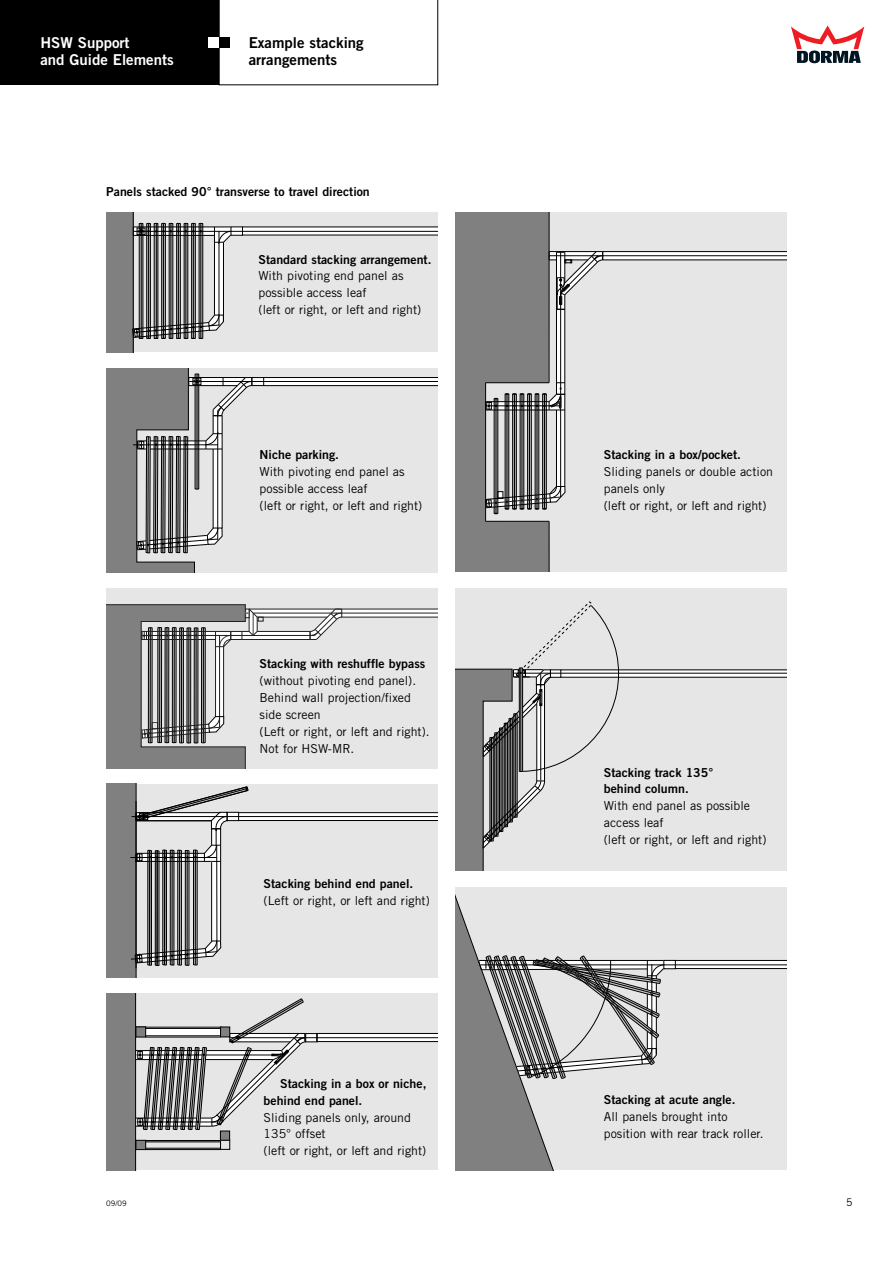
<style>
.page{position:relative;width:893px;height:1263px;background:#fff}
.page>*{position:absolute;margin:0;border:0;box-sizing:border-box;transform-origin:0 0}
.t1{font:15px/16.8px "Trade Gothic Bold Two";color:#000}
.t2{font:15px/16.8px "Trade Gothic Bold Two";color:#fff}
.t3{font:12.3px/17px "Trade Gothic";color:#000}
.t4{font:12.3px/17px "Trade Gothic Bold Two";color:#000}
.t5{font:10.5px "Trade Gothic";color:#000}
.t6{font:7.5px "Trade Gothic";color:#000}
</style>
<div class="page">
<svg style="left:106px;top:213px;width:332px;height:139px;background:#c6c6c6"></svg>
<div style="left:106px;top:368px;width:332px;height:204px;background:#e6e6e6"></div>
<svg style="left:253px;top:378px;width:185px;height:9px"></svg>
<hr style="left:264px;top:381px;width:174px;height:1px;background:#000">
<hr style="left:264px;top:385px;width:174px;height:1px;background:#000">
<hr style="left:264px;top:377px;width:174px;height:1px;background:#000">
<hr style="left:189px;top:381px;width:75px;height:1px;background:#000">
<div style="left:251px;top:377px;width:13px;height:9px;border:1px solid #000"></div>
<svg style="left:106px;top:368px;width:147px;height:204px"></svg>
<div style="left:106px;top:588px;width:332px;height:180px;background:#e6e6e6"></div>
<svg style="left:106px;top:604px;width:332px;height:164px"></svg>
<div style="left:455px;top:588px;width:332px;height:282px;background:#e6e6e6"></div>
<svg style="left:619px;top:671px;width:168px;height:6px"></svg>
<hr style="left:561px;top:670px;width:226px;height:1px;background:#000">
<hr style="left:561px;top:677px;width:226px;height:1px;background:#000">
<hr style="left:514px;top:673px;width:273px;height:1px;background:#000">
<svg style="left:455px;top:601px;width:164px;height:269px"></svg>
<div style="left:455px;top:213px;width:332px;height:359px;background:#e6e6e6"></div>
<div style="left:106px;top:784px;width:332px;height:193px;background:#e6e6e6"></div>
<svg style="left:248px;top:813px;width:190px;height:7px"></svg>
<hr style="left:239px;top:812px;width:199px;height:1px;background:#000">
<hr style="left:239px;top:820px;width:199px;height:1px;background:#000">
<hr style="left:132px;top:816px;width:306px;height:1px;background:#000">
<svg style="left:106px;top:784px;width:142px;height:193px"></svg>
<svg style="left:106px;top:993px;width:332px;height:177px;background:#c9c9c9"></svg>
<svg style="left:455px;top:887px;width:332px;height:283px;background:#cacaca"></svg>
<div style="left:0;top:0;width:219px;height:85px;background:#000"></div>
<svg style="left:219px;top:0;width:219px;height:85px"></svg>
<div style="left:208px;top:37px;width:11px;height:11px;background:#fff"></div>
<div style="left:219px;top:37px;width:11px;height:11px;background:#000"></div>
<svg style="left:603px;top:252px;width:184px;height:8px"></svg>
<hr style="left:603px;top:251px;width:184px;height:1px;background:#000">
<hr style="left:603px;top:255px;width:184px;height:1px;background:#000">
<hr style="left:603px;top:260px;width:184px;height:1px;background:#000">
<svg style="left:455px;top:213px;width:148px;height:359px"></svg>
<hr style="left:560px;top:394px;width:1px;height:103px;background:#000">
<svg style="left:791px;top:26px;width:73px;height:37px"></svg>
<p class="t2" style="left:40px;top:36px;width:135px">HSW Support<br>and Guide Elements</p>
<p class="t1" style="left:249px;top:36px;width:117px">Example stacking arrangements</p>
<p class="t4" style="left:106px;top:184px;width:265px">Panels stacked 90° transverse to travel direction</p>
<p class="t4" style="left:259px;top:252px;width:174px">Standard stacking arrangement.</p>
<p class="t3" style="left:259px;top:269px;width:164px">With pivoting end panel as possible access leaf<br>(left or right, or left and right)</p>
<p class="t4" style="left:260px;top:447px;width:81px">Niche parking.</p>
<p class="t3" style="left:260px;top:464px;width:164px">With pivoting end panel as possible access leaf<br>(left or right, or left and right)</p>
<p class="t4" style="left:260px;top:656px;width:167px">Stacking with reshuffle bypass</p>
<p class="t3" style="left:260px;top:673px;width:171px">(without pivoting end panel).<br>Behind wall projection/fixed side screen<br>(Left or right, or left and right).<br>Not for HSW-MR.</p>
<p class="t4" style="left:264px;top:876px;width:151px">Stacking behind end panel.</p>
<p class="t3" style="left:264px;top:893px;width:168px">(Left or right, or left and right)</p>
<p class="t4" style="left:264px;top:1076px;width:164px;text-indent:17px">Stacking in a box or niche, behind end panel.</p>
<p class="t3" style="left:264px;top:1110px;width:164px">Sliding panels only, around<br>135° offset<br>(left or right, or left and right)</p>
<p class="t4" style="left:604px;top:447px;width:139px">Stacking in a box/pocket.</p>
<p class="t3" style="left:604px;top:464px;width:171px">Sliding panels or double action panels only<br>(left or right, or left and right)</p>
<p class="t4" style="left:604px;top:765px;width:111px">Stacking track 135° behind column.</p>
<p class="t3" style="left:604px;top:798px;width:164px">With end panel as possible access leaf<br>(left or right, or left and right)</p>
<p class="t4" style="left:604px;top:1092px;width:133px">Stacking at acute angle.</p>
<p class="t3" style="left:604px;top:1109px;width:161px">All panels brought into position with rear track roller.</p>
<p class="t6" style="left:106px;top:1201px;width:22px">09/09</p>
<p class="t5" style="left:846px;top:1198px;width:8px">5</p>
</div>
